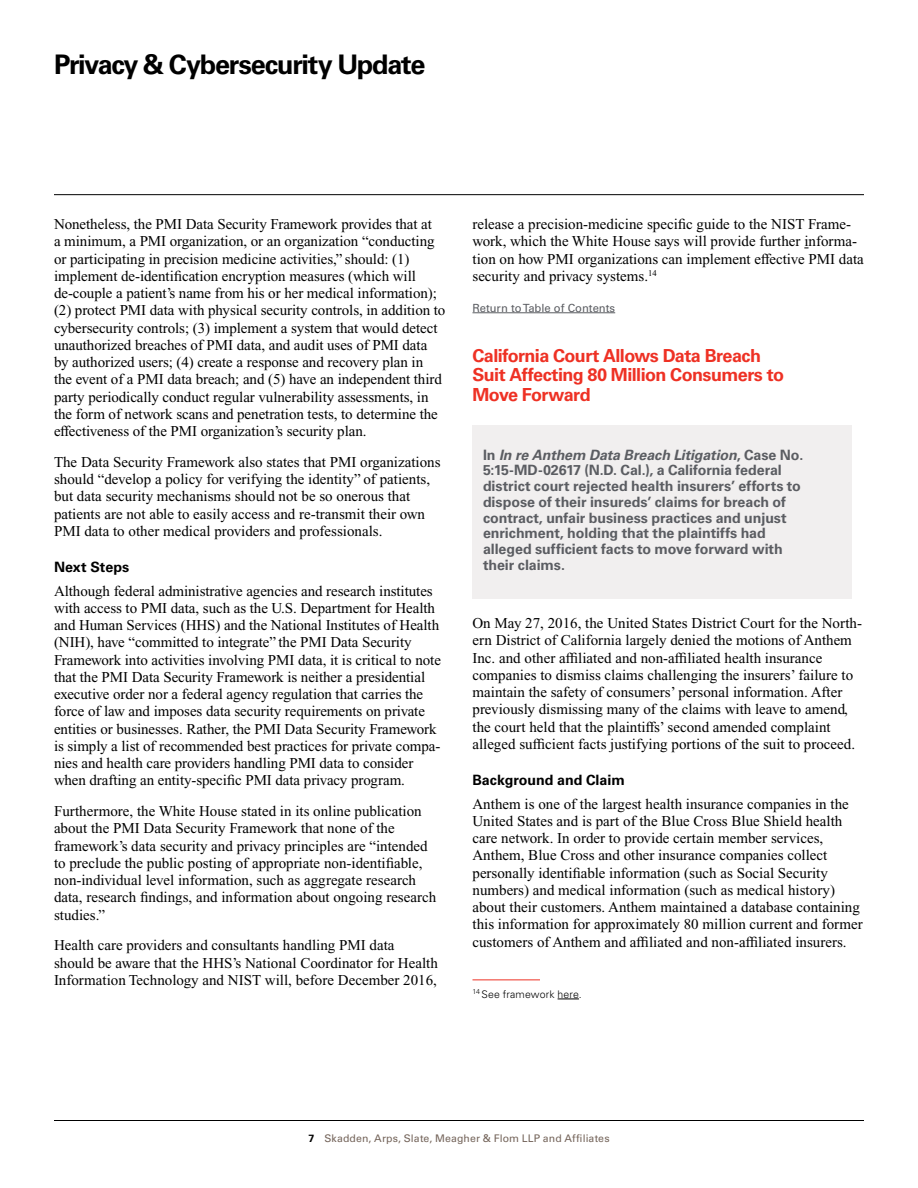
<style>
.page{position:relative;width:918px;height:1188px;background:#fff}
.page>*{position:absolute;margin:0;border:0;box-sizing:border-box;transform-origin:0 0}
.t1{font:700 27px "Univers LT Std";letter-spacing:-.045em;color:#000}
.t2{font:700 18px/19.5px "Univers LT Std";letter-spacing:-.03em;color:#ee3124}
.t3{font:15px/17.2px "Times New Roman PS Std";color:#000}
.t4{font:700 14.25px/15.8px "Univers LT Std";letter-spacing:-.005em;color:#5b5d62}
.t5{font:700 14.25px "Univers LT Std";color:#000}
.t6{font:11.25px "Univers LT Std";color:#5b5d62}
.t7{font:10.5px "Univers LT Std";letter-spacing:.01em;color:#74645a}
.t8{font:300 10.5px "Univers LT Std";letter-spacing:.015em;color:#000}
.s1{font-style:italic}
.s2{font-weight:700;color:#000}
</style>
<div class="page">
<hr style="left:472px;top:313px;width:143px;height:1px;background:#5b5d62">
<hr style="left:472px;top:980px;width:68px;height:1px;background:#ee3124">
<svg style="left:558px;top:999px;width:21px;height:1px"></svg>
<div style="left:472px;top:425px;width:380px;height:174px;background:#f1efef"></div>
<hr style="left:54px;top:1120px;width:810px;height:1px;background:#000">
<hr style="left:54px;top:194px;width:810px;height:1px;background:#000">
<h1 class="t1" style="left:54px;top:48px;width:373px">Privacy &amp; Cybersecurity Update</h1>
<p class="t3" style="left:54px;top:216px;width:393px">Nonetheless, the PMI Data Security Framework provides that at<br>a minimum, a PMI organization, or an organization “conducting or participating in precision medicine activities,” should: (1) implement de-identification encryption measures (which will de-couple a patient’s name from his or her medical information); (2) protect PMI data with physical security controls, in addition to cybersecurity controls; (3) implement a system that would detect unauthorized breaches of PMI data, and audit uses of PMI data by authorized users; (4) create a response and recovery plan in<br>the event of a PMI data breach; and (5) have an independent third party periodically conduct regular vulnerability assessments, in the form of network scans and penetration tests, to determine the effectiveness of the PMI organization’s security plan.</p>
<p class="t3" style="left:54px;top:453px;width:388px">The Data Security Framework also states that PMI organizations should “develop a policy for verifying the identity” of patients, but data security mechanisms should not be so onerous that patients are not able to easily access and re-transmit their own PMI data to other medical providers and professionals.</p>
<p class="t5" style="left:54px;top:558px;width:77px">Next Steps</p>
<p class="t3" style="left:54px;top:582px;width:389px">Although federal administrative agencies and research institutes with access to PMI data, such as the U.S. Department for Health and Human Services (HHS) and the National Institutes of Health (NIH), have “committed to integrate” the PMI Data Security Framework into activities involving PMI data, it is critical to note that the PMI Data Security Framework is neither a presidential executive order nor a federal agency regulation that carries the force of law and imposes data security requirements on private entities or businesses. Rather, the PMI Data Security Framework is simply a list of recommended best practices for private compa&shy;nies and health care providers handling PMI data to consider when drafting an entity-specific PMI data privacy program.</p>
<p class="t3" style="left:54px;top:802px;width:384px">Furthermore, the White House stated in its online publication about the PMI Data Security Framework that none of the framework’s data security and privacy principles are “intended to preclude the public posting of appropriate non-identifiable, non-individual level information, such as aggregate research data, research findings, and information about ongoing research studies.”</p>
<p class="t3" style="left:54px;top:937px;width:385px">Health care providers and consultants handling PMI data should be aware that the HHS’s National Coordinator for Health<br>Information Technology and NIST will, before December 2016,</p>
<p class="t3" style="left:472px;top:216px;width:393px">release a precision-medicine specific guide to the NIST Frame&shy;work, which the White House says will provide further informa&shy;tion on how PMI organizations can implement effective PMI data security and privacy systems.<sup>14</sup></p>
<p class="t6" style="left:472px;top:301px;width:144px">Return to Table of Contents</p>
<p class="t2" style="left:472px;top:346px;width:313px">California Court Allows Data Breach<br>Suit Affecting 80 Million Consumers to<br>Move Forward</p>
<p class="t4" style="left:483px;top:447px;width:322px">In <span class="s1">In re Anthem Data Breach Litigation</span>, Case No.<br>5:15-MD-02617 (N.D. Cal.), a California federal district court rejected health insurers’ efforts to dispose of their insureds’ claims for breach of contract, unfair business practices and unjust enrichment, holding that the plaintiffs had alleged sufficient facts to move forward with their claims.</p>
<p class="t3" style="left:472px;top:615px;width:391px">On May 27, 2016, the United States District Court for the North&shy;ern District of California largely denied the motions of Anthem Inc. and other affiliated and non-affiliated health insurance companies to dismiss claims challenging the insurers’ failure to maintain the safety of consumers’ personal information. After previously dismissing many of the claims with leave to amend, the court held that the plaintiffs’ second amended complaint alleged sufficient facts justifying portions of the suit to proceed.</p>
<p class="t5" style="left:472px;top:771px;width:154px">Background and Claim</p>
<p class="t3" style="left:472px;top:795px;width:392px">Anthem is one of the largest health insurance companies in the United States and is part of the Blue Cross Blue Shield health care network. In order to provide certain member services, Anthem, Blue Cross and other insurance companies collect personally identifiable information (such as Social Security numbers) and medical information (such as medical history) about their customers. Anthem maintained a database containing this information for approximately 80 million current and former customers of Anthem and affiliated and non-affiliated insurers.</p>
<p class="t8" style="left:472px;top:988px;width:111px"><sup>14</sup> See framework here.</p>
<p class="t7" style="left:308px;top:1132px;width:303px"><span class="s2">7</span> Skadden, Arps, Slate, Meagher &amp; Flom LLP and Affiliates</p>
</div>
